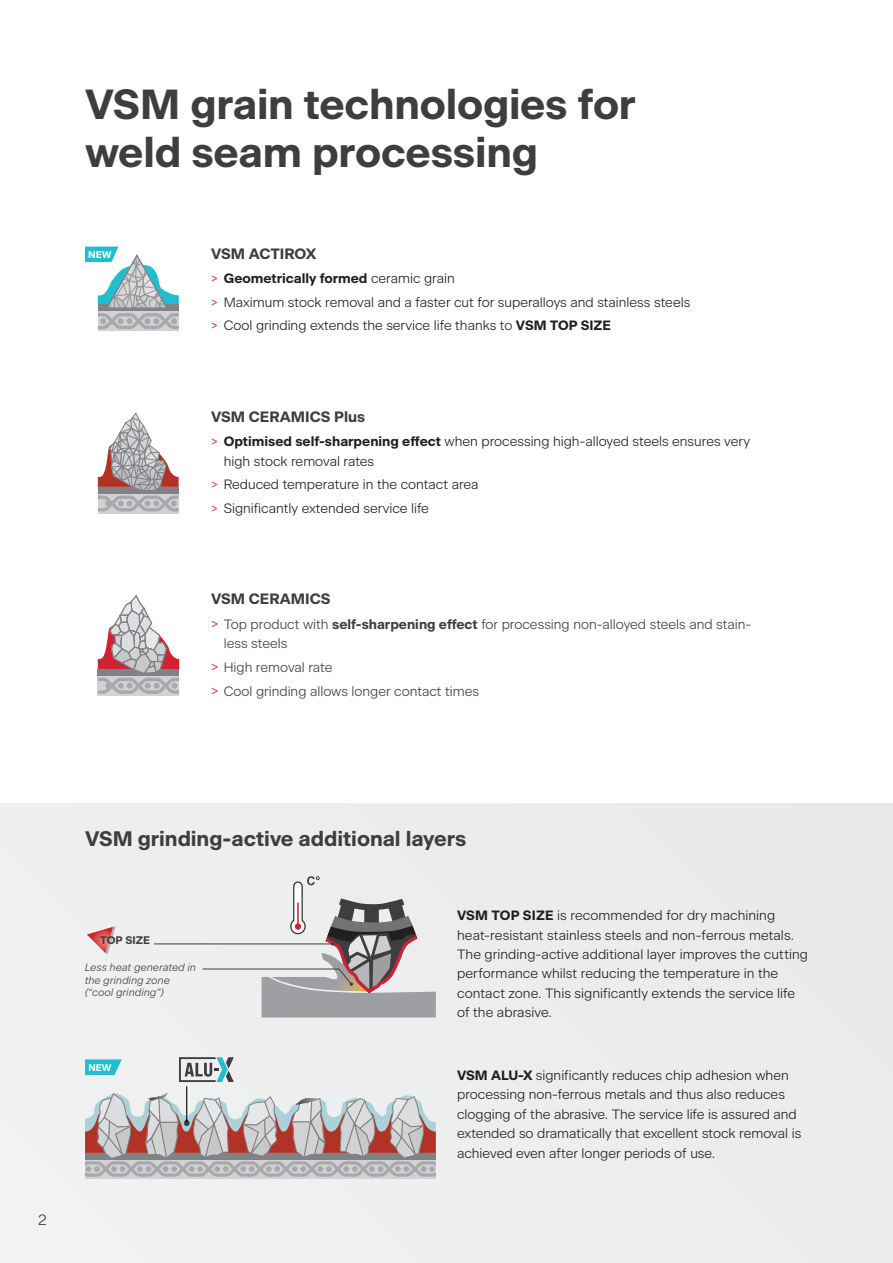
<style>
.page{position:relative;width:893px;height:1263px;background:#fff}
.page>*{position:absolute;margin:0;border:0;box-sizing:border-box;transform-origin:0 0}
.t1{font:700 42px/48px "Beausite Classic";letter-spacing:-.005em;color:#3e3e3f}
.t2{font:700 21px "Beausite Classic";letter-spacing:-.005em;color:#3e3e3f}
.t3{font:700 15px "Beausite Classic";color:#3e3e3f}
.t4{font:300 15px "Beausite Classic";color:#3e3e3f}
.t5{font:300 13.5px/19.5px "Beausite Classic";color:#231f20}
.t6{font:300 13.5px/19.5px "Beausite Classic";color:#3e3e3f}
.t7{font:700 10.95px "Beausite Classic";color:#3e3e3f}
.t8{font:italic 300 10.5px/12.6px "Beausite Classic";letter-spacing:.015em;color:#3e3e3f}
.t9{font:700 9.75px "Beausite Classic";color:#fff}
.s1{color:#d12233}
.s2{font-weight:700}
.s3{font-size:15px;color:#d12233}
</style>
<div class="page">
<div style="left:0;top:804px;width:893px;height:459px;background:#ededee"></div>
<hr style="left:154px;top:943px;width:179px;height:1px;background:#3e3e3f">
<svg style="left:262px;top:876px;width:174px;height:141px"></svg>
<div style="left:85px;top:1159px;width:351px;height:19px;background:#d1d2d4"></div>
<hr style="left:186px;top:1086px;width:1px;height:37px;background:#3e3e3f">
<svg style="left:179px;top:1057px;width:55px;height:25px"></svg>
<hr style="left:186px;top:1087px;width:1px;height:34px;background:#231f20">
<svg style="left:85px;top:1091px;width:351px;height:86px"></svg>
<svg style="left:87px;top:926px;width:29px;height:29px"></svg>
<svg style="left:98px;top:511px;width:81px;height:2px"></svg>
<svg style="left:98px;top:413px;width:81px;height:98px"></svg>
<div style="left:98px;top:311px;width:81px;height:20px;background:#d1d2d4"></div>
<div style="left:98px;top:676px;width:81px;height:19px;background:#d1d2d4"></div>
<svg style="left:98px;top:595px;width:81px;height:99px"></svg>
<svg style="left:85px;top:247px;width:94px;height:82px"></svg>
<svg style="left:85px;top:1059px;width:37px;height:16px"></svg>
<hr style="left:202px;top:968px;width:137px;height:1px;background:#3e3e3f">
<h1 class="t1" style="left:85px;top:77px;width:552px">VSM grain technologies for weld seam processing</h1>
<p class="t9" style="left:88px;top:247px;width:25px">NEW</p>
<p class="t3" style="left:211px;top:242px;width:107px">VSM ACTIROX</p>
<p class="t5" style="left:211px;top:265px;width:481px;line-height:23.7px"><span class="s1">&gt;</span> <span class="s2">Geometrically formed</span> ceramic grain<br><span class="s1">&gt;</span> Maximum stock removal and a faster cut for superalloys and stainless steels <span class="s1">&gt;</span> Cool grinding extends the service life thanks to <span class="s2">VSM TOP SIZE</span></p>
<p class="t3" style="left:211px;top:405px;width:156px">VSM CERAMICS Plus</p>
<p class="t5" style="left:224px;top:430px;width:528px;text-indent:-13px"><span class="s1">&gt;</span> <span class="s2">Optimised self-sharpening effect</span> when processing high-alloyed steels ensures very high stock removal rates</p>
<p class="t5" style="left:211px;top:472px;width:269px;line-height:23.7px"><span class="s1">&gt;</span> Reduced temperature in the contact area <span class="s1">&gt;</span> Significantly extended service life</p>
<p class="t3" style="left:211px;top:587px;width:121px">VSM CERAMICS</p>
<p class="t6" style="left:224px;top:613px;width:529px;text-indent:-13px"><span class="s3">&gt;</span> Top product with <span class="s2">self-sharpening effect</span> for processing non-alloyed steels and stain&shy;less steels</p>
<p class="t6" style="left:211px;top:654px;width:270px;line-height:23.7px"><span class="s3">&gt;</span> High removal rate<br><span class="s3">&gt;</span> Cool grinding allows longer contact times</p>
<p class="t4" style="left:38px;top:1208px;width:10px">2</p>
<h2 class="t2" style="left:85px;top:823px;width:383px">VSM grinding-active additional layers</h2>
<p class="t7" style="left:100px;top:932px;width:51px">TOP SIZE</p>
<p class="t8" style="left:85px;top:960px;width:113px">Less heat generated in the grinding zone (“cool grinding”)</p>
<p class="t9" style="left:89px;top:1060px;width:24px">NEW</p>
<p class="t5" style="left:457px;top:904px;width:352px"><span class="s2">VSM TOP SIZE</span> is recommended for dry machining heat-resistant stainless steels and non-ferrous metals.<br>The grinding-active additional layer improves the cutting performance whilst reducing the temperature in the contact zone. This significantly extends the service life of the abrasive.</p>
<p class="t5" style="left:457px;top:1064px;width:346px"><span class="s2">VSM ALU-X</span> significantly reduces chip adhesion when processing non-ferrous metals and thus also reduces clogging of the abrasive. The service life is assured and extended so dramatically that excellent stock removal is achieved even after longer periods of use.</p>
</div>
